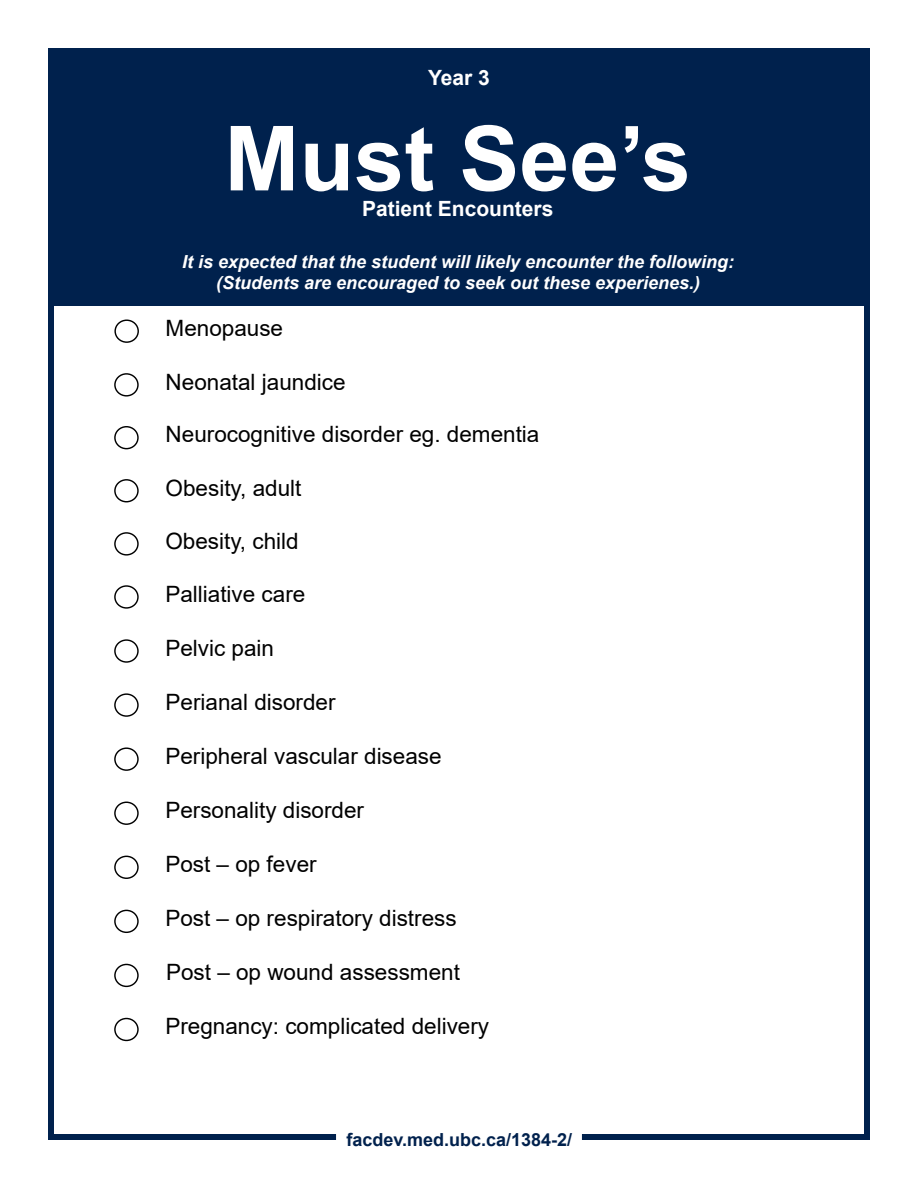
<style>
.page{position:relative;width:918px;height:1188px;background:#fff}
.page>*{position:absolute;margin:0;border:0;box-sizing:border-box;transform-origin:0 0}
.t1{font:700 90px "Arial";color:#fff}
.t2{font:22.5px "Arial";color:#000}
.t3{font:700 21px "Arial";color:#fff}
.t4{font:italic 700 18px/21.6px "Arial";color:#fff;text-align:center}
.t5{font:700 18px "Arial";color:#00214d}
</style>
<div class="page">
<div style="left:48px;top:48px;width:822px;height:258px;background:#00214d"></div>
<div style="left:48px;top:48px;width:6px;height:1092px;background:#00214d"></div>
<div style="left:864px;top:48px;width:6px;height:1092px;background:#00214d"></div>
<div style="left:48px;top:1134px;width:288px;height:6px;background:#00214d"></div>
<div style="left:582px;top:1134px;width:288px;height:6px;background:#00214d"></div>
<div style="left:114px;top:320px;width:25px;height:23px;border:1px solid #000;border-radius:50%"></div>
<div style="left:114px;top:373px;width:25px;height:24px;border:1px solid #000;border-radius:50%"></div>
<div style="left:114px;top:1018px;width:25px;height:23px;border:1px solid #000;border-radius:50%"></div>
<div style="left:114px;top:964px;width:25px;height:23px;border:1px solid #000;border-radius:50%"></div>
<div style="left:114px;top:910px;width:25px;height:23px;border:1px solid #000;border-radius:50%"></div>
<div style="left:114px;top:856px;width:25px;height:23px;border:1px solid #000;border-radius:50%"></div>
<div style="left:114px;top:802px;width:25px;height:23px;border:1px solid #000;border-radius:50%"></div>
<div style="left:114px;top:747px;width:25px;height:24px;border:1px solid #000;border-radius:50%"></div>
<div style="left:114px;top:693px;width:25px;height:24px;border:1px solid #000;border-radius:50%"></div>
<div style="left:114px;top:639px;width:25px;height:24px;border:1px solid #000;border-radius:50%"></div>
<div style="left:114px;top:585px;width:25px;height:24px;border:1px solid #000;border-radius:50%"></div>
<div style="left:114px;top:532px;width:25px;height:24px;border:1px solid #000;border-radius:50%"></div>
<div style="left:114px;top:479px;width:25px;height:23px;border:1px solid #000;border-radius:50%"></div>
<div style="left:114px;top:426px;width:25px;height:23px;border:1px solid #000;border-radius:50%"></div>
<p class="t3" style="left:428px;top:63px;width:63px">Year 3</p>
<h1 class="t1" style="left:224px;top:95px;width:468px">Must See’s</h1>
<p class="t3" style="left:362px;top:193px;width:193px">Patient Encounters</p>
<p class="t4" style="left:182px;top:251px;width:554px">It is expected that the student will likely encounter the following: (Students are encouraged to seek out these experienes.)</p>
<p class="t2" style="left:166px;top:312px;width:119px">Menopause</p>
<p class="t2" style="left:166px;top:366px;width:182px">Neonatal jaundice</p>
<p class="t2" style="left:166px;top:419px;width:375px">Neurocognitive disorder eg. dementia</p>
<p class="t2" style="left:166px;top:472px;width:137px">Obesity, adult</p>
<p class="t2" style="left:165px;top:525px;width:135px">Obesity, child</p>
<p class="t2" style="left:165px;top:578px;width:142px">Palliative care</p>
<p class="t2" style="left:165px;top:632px;width:110px">Pelvic pain</p>
<p class="t2" style="left:166px;top:686px;width:172px">Perianal disorder</p>
<p class="t2" style="left:165px;top:740px;width:278px">Peripheral vascular disease</p>
<p class="t2" style="left:165px;top:795px;width:200px">Personality disorder</p>
<p class="t2" style="left:165px;top:849px;width:153px">Post – op fever</p>
<p class="t2" style="left:165px;top:903px;width:293px">Post – op respiratory distress</p>
<p class="t2" style="left:166px;top:957px;width:295px">Post – op wound assessment</p>
<p class="t2" style="left:165px;top:1011px;width:325px">Pregnancy: complicated delivery</p>
<p class="t5" style="left:346px;top:1127px;width:227px">facdev.med.ubc.ca/1384-2/</p>
</div>
